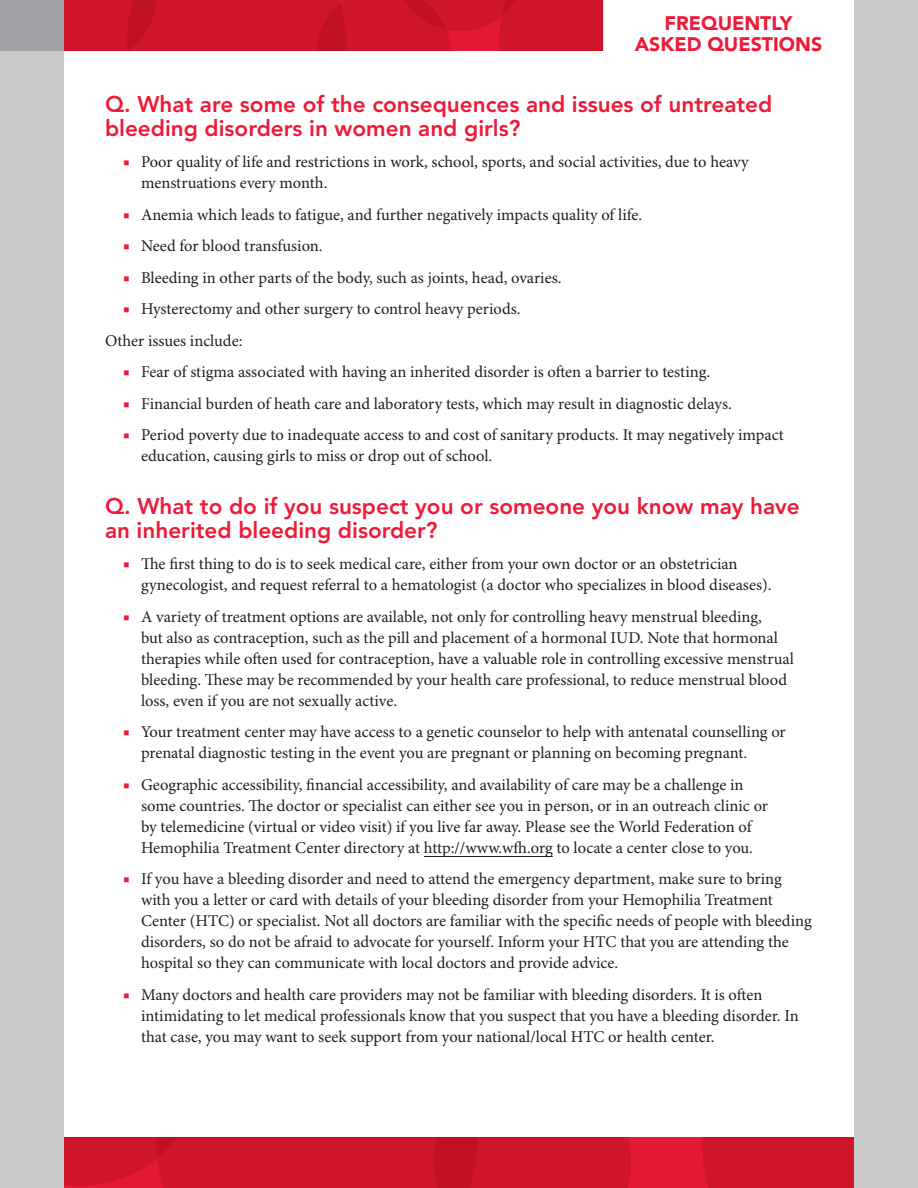
<style>
.page{position:relative;width:918px;height:1188px;background:#fff}
.page>*{position:absolute;margin:0;border:0;box-sizing:border-box;transform-origin:0 0}
.L2{font:800 22.5px/24px "Avenir LT Std";color:#ed1a38}
.t1{font:900 19.5px/20.4px "Avenir LT Std";color:#ed1a38;text-align:center}
.Body{font:16.5px/21px "Minion Pro";color:#231f20}
.s1{color:#ed1a38}
</style>
<div class="page">
<div style="left:0;top:51px;width:64px;height:1137px;background:#c7c8ca"></div>
<div style="left:854px;top:0;width:64px;height:1188px;background:#c9cacc"></div>
<div style="left:64px;top:1137px;width:790px;height:51px;background:#e51836"></div>
<svg style="left:64px;top:1137px;width:567px;height:51px;background:#ce1528"></svg>
<div style="left:702px;top:1137px;width:152px;height:51px;background:#cf1629"></div>
<div style="left:0;top:0;width:64px;height:51px;background:#a0a1a5"></div>
<svg style="left:64px;top:0;width:539px;height:51px;background:#ce1528"></svg>
<hr style="left:424px;top:856px;width:129px;height:1px;background:#231f20">
<p class="t1" style="left:635px;top:13px;width:189px">FREQUENTLY<br>ASKED QUESTIONS</p>
<p class="L2" style="left:105px;top:92px;width:669px">Q. What are some of the consequences and issues of untreated bleeding disorders in women and girls?</p>
<p class="Body" style="left:141px;top:152px;width:609px;text-indent:-18px"><span class="s1">■</span> Poor quality of life and restrictions in work, school, sports, and social activities, due to heavy menstruations every month.</p>
<p class="Body" style="left:123px;top:205px;width:521px"><span class="s1">■</span> Anemia which leads to fatigue, and further negatively impacts quality of life.</p>
<p class="Body" style="left:123px;top:236px;width:201px"><span class="s1">■</span> Need for blood transfusion.</p>
<p class="Body" style="left:123px;top:268px;width:440px"><span class="s1">■</span> Bleeding in other parts of the body, such as joints, head, ovaries.</p>
<p class="Body" style="left:123px;top:299px;width:399px"><span class="s1">■</span> Hysterectomy and other surgery to control heavy periods.</p>
<p class="Body" style="left:105px;top:331px;width:139px">Other issues include:</p>
<p class="Body" style="left:123px;top:362px;width:589px"><span class="s1">■</span> Fear of stigma associated with having an inherited disorder is often a barrier to testing.</p>
<p class="Body" style="left:123px;top:394px;width:610px"><span class="s1">■</span> Financial burden of heath care and laboratory tests, which may result in diagnostic delays.</p>
<p class="Body" style="left:141px;top:425px;width:644px;text-indent:-18px"><span class="s1">■</span> Period poverty due to inadequate access to and cost of sanitary products. It may negatively impact education, causing girls to miss or drop out of school.</p>
<p class="L2" style="left:105px;top:494px;width:696px">Q. What to do if you suspect you or someone you know may have an inherited bleeding disorder?</p>
<p class="Body" style="left:141px;top:554px;width:632px;text-indent:-18px"><span class="s1">■</span> The first thing to do is to seek medical care, either from your own doctor or an obstetrician gynecologist, and request referral to a hematologist (a doctor who specializes in blood diseases).</p>
<p class="Body" style="left:141px;top:607px;width:655px;text-indent:-18px"><span class="s1">■</span> A variety of treatment options are available, not only for controlling heavy menstrual bleeding,<br>but also as contraception, such as the pill and placement of a hormonal IUD. Note that hormonal therapies while often used for contraception, have a valuable role in controlling excessive menstrual bleeding. These may be recommended by your health care professional, to reduce menstrual blood loss, even if you are not sexually active.</p>
<p class="Body" style="left:141px;top:722px;width:646px;text-indent:-18px"><span class="s1">■</span> Your treatment center may have access to a genetic counselor to help with antenatal counselling or prenatal diagnostic testing in the event you are pregnant or planning on becoming pregnant.</p>
<p class="Body" style="left:141px;top:775px;width:629px;text-indent:-18px"><span class="s1">■</span> Geographic accessibility, financial accessibility, and availability of care may be a challenge in some countries. The doctor or specialist can either see you in person, or in an outreach clinic or by telemedicine (virtual or video visit) if you live far away. Please see the World Federation of Hemophilia Treatment Center directory at http://www.wfh.org to locate a center close to you.</p>
<p class="Body" style="left:141px;top:869px;width:672px;text-indent:-18px"><span class="s1">■</span> If you have a bleeding disorder and need to attend the emergency department, make sure to bring with you a letter or card with details of your bleeding disorder from your Hemophilia Treatment Center (HTC) or specialist. Not all doctors are familiar with the specific needs of people with bleeding disorders, so do not be afraid to advocate for yourself. Inform your HTC that you are attending the hospital so they can communicate with local doctors and provide advice.</p>
<p class="Body" style="left:141px;top:985px;width:659px;text-indent:-18px"><span class="s1">■</span> Many doctors and health care providers may not be familiar with bleeding disorders. It is often intimidating to let medical professionals know that you suspect that you have a bleeding disorder. In that case, you may want to seek support from your national/local HTC or health center.</p>
</div>
